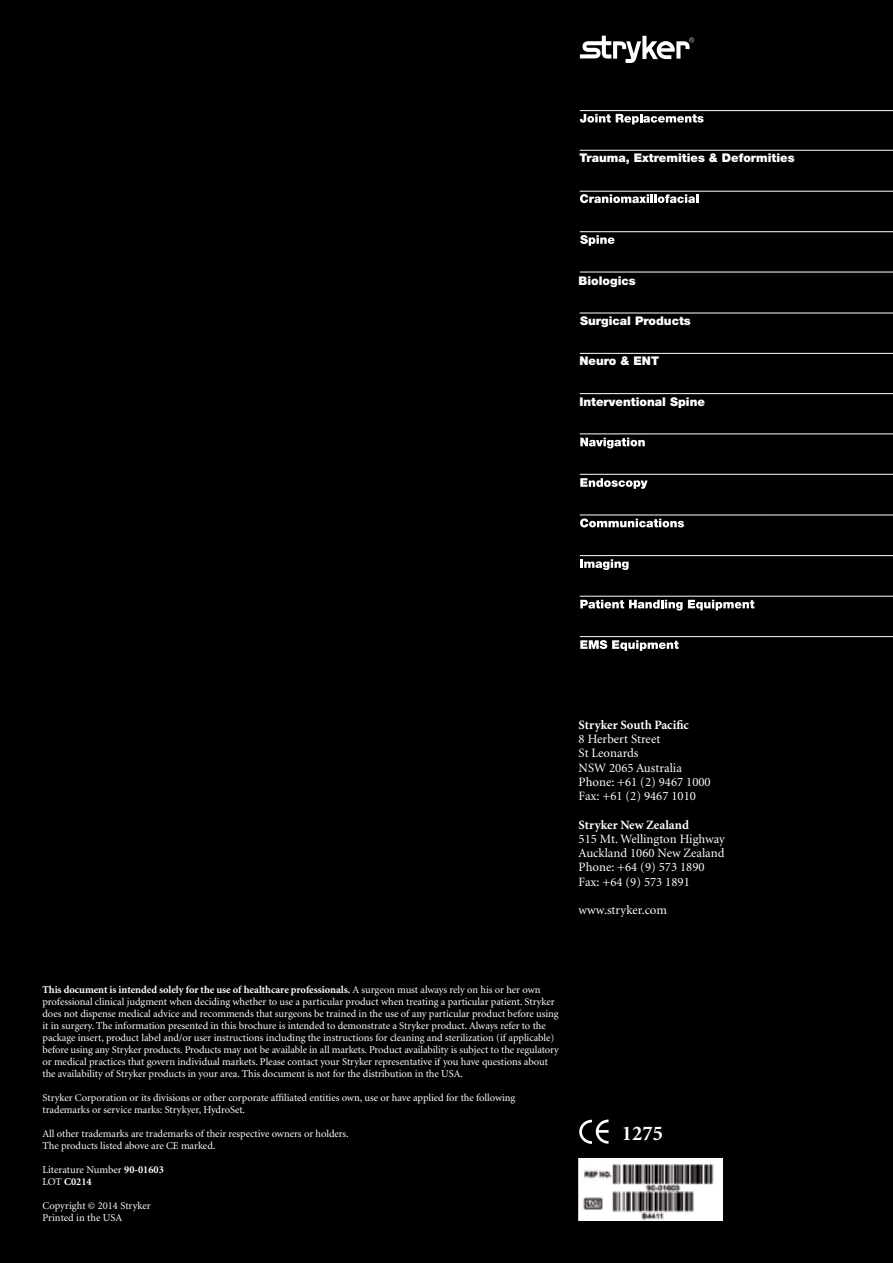
<style>
.page{position:relative;width:893px;height:1263px;background:#000}
.page>*{position:absolute;margin:0;border:0;box-sizing:border-box;transform-origin:0 0}
.t1{font:700 21px "Minion";color:#fff}
.t2{font:12.75px/14.2px "Minion";color:#fff}
.t3{font:700 12.75px "Minion";color:#fff}
.t4{font:900 12px "Helvetica Neue";color:#fff}
.t5{font:10.5px/12px "Minion";letter-spacing:-.005em;color:#fff}
.s1{font-weight:700}
</style>
<div class="page">
<svg style="left:580px;top:36px;width:114px;height:27px"></svg>
<hr style="left:580px;top:110px;width:313px;height:1px;background:#fff">
<hr style="left:580px;top:150px;width:313px;height:1px;background:#fff">
<hr style="left:580px;top:191px;width:313px;height:1px;background:#fff">
<hr style="left:580px;top:231px;width:313px;height:1px;background:#fff">
<hr style="left:580px;top:272px;width:313px;height:1px;background:#fff">
<hr style="left:580px;top:313px;width:313px;height:1px;background:#fff">
<hr style="left:580px;top:353px;width:313px;height:1px;background:#fff">
<svg style="left:580px;top:114px;width:124px;height:10px"></svg>
<svg style="left:580px;top:235px;width:35px;height:11px"></svg>
<svg style="left:580px;top:194px;width:118px;height:9px"></svg>
<hr style="left:580px;top:393px;width:313px;height:1px;background:#fff">
<hr style="left:580px;top:434px;width:313px;height:1px;background:#fff">
<hr style="left:580px;top:474px;width:313px;height:1px;background:#fff">
<hr style="left:580px;top:515px;width:313px;height:1px;background:#fff">
<hr style="left:580px;top:596px;width:313px;height:1px;background:#fff">
<hr style="left:580px;top:636px;width:313px;height:1px;background:#fff">
<hr style="left:580px;top:555px;width:313px;height:1px;background:#fff">
<svg style="left:580px;top:438px;width:65px;height:10px"></svg>
<svg style="left:580px;top:478px;width:68px;height:11px"></svg>
<svg style="left:580px;top:518px;width:104px;height:9px"></svg>
<svg style="left:580px;top:600px;width:174px;height:10px"></svg>
<svg style="left:580px;top:640px;width:99px;height:11px"></svg>
<svg style="left:580px;top:559px;width:49px;height:11px"></svg>
<img style="left:578px;top:1159px;width:145px;height:61px">
<svg style="left:579px;top:1119px;width:29px;height:25px"></svg>
<p class="t4" style="left:579px;top:151px;width:217px">Trauma, Extremities &amp; Deformities</p>
<p class="t4" style="left:579px;top:273px;width:59px">Biologics</p>
<p class="t4" style="left:580px;top:314px;width:112px">Surgical Products</p>
<p class="t4" style="left:579px;top:354px;width:81px">Neuro &amp; ENT</p>
<p class="t4" style="left:579px;top:394px;width:127px">Interventional Spine</p>
<p class="t3" style="left:579px;top:718px;width:112px">Stryker South Pacific</p>
<p class="t2" style="left:579px;top:732px;width:134px">8 Herbert Street<br>St Leonards<br>NSW 2065 Australia<br>Phone: +61 (2) 9467 1000<br>Fax: +61 (2) 9467 1010</p>
<p class="t3" style="left:579px;top:818px;width:112px">Stryker New Zealand</p>
<p class="t2" style="left:579px;top:832px;width:148px">515 Mt. Wellington Highway<br>Auckland 1060 New Zealand<br>Phone: +64 (9) 573 1890<br>Fax: +64 (9) 573 1891</p>
<p class="t2" style="left:579px;top:903px;width:90px">www.stryker.com</p>
<p class="t5" style="left:43px;top:983px;width:518px"><span class="s1">This document is intended solely for the use of healthcare professionals.</span> A surgeon must always rely on his or her own professional clinical judgment when deciding whether to use a particular product when treating a particular patient. Stryker does not dispense medical advice and recommends that surgeons be trained in the use of any particular product before using it in surgery. The information presented in this brochure is intended to demonstrate a Stryker product. Always refer to the package insert, product label and/or user instructions including the instructions for cleaning and sterilization (if applicable) before using any Stryker products. Products may not be available in all markets. Product availability is subject to the regulatory or medical practices that govern individual markets. Please contact your Stryker representative if you have questions about the availability of Stryker products in your area. This document is not for the distribution in the USA.</p>
<p class="t5" style="left:43px;top:1091px;width:474px">Stryker Corporation or its divisions or other corporate affiliated entities own, use or have applied for the following trademarks or service marks: Strykyer, HydroSet.</p>
<p class="t5" style="left:43px;top:1127px;width:308px">All other trademarks are trademarks of their respective owners or holders.<br>The products listed above are CE marked.</p>
<p class="t5" style="left:43px;top:1163px;width:123px">Literature Number <span class="s1">90-01603<br></span>LOT <span class="s1">C0214</span></p>
<p class="t5" style="left:43px;top:1199px;width:110px">Copyright © 2014 Stryker<br>Printed in the USA</p>
<h1 class="t1" style="left:622px;top:1122px;width:43px">1275</h1>
</div>
